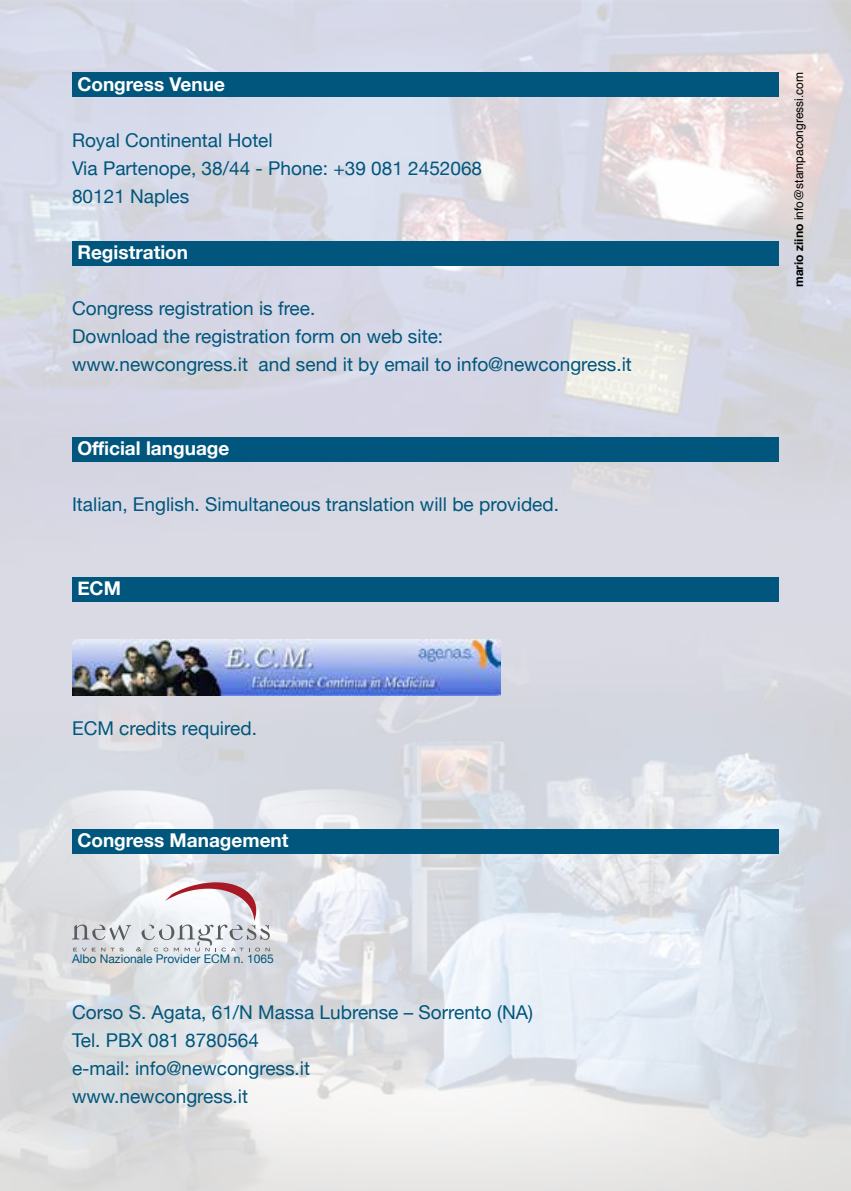
<style>
.page{position:relative;width:851px;height:1191px;background:#fff}
.page>*{position:absolute;margin:0;border:0;box-sizing:border-box;transform-origin:0 0}
.t1{font:19px/28px "Helvetica Neue";color:#00567c}
.t2{font:700 19px "Helvetica Neue";color:#fff}
.t3{font:12px "Helvetica";color:#000}
.t4{font:12px "Helvetica Neue";color:#00567c}
.s1{font-weight:700}
</style>
<div class="page">
<img style="left:0;top:0;width:850px;height:1191px">
<div style="left:72px;top:242px;width:706px;height:24px;background:#00567c"></div>
<div style="left:72px;top:577px;width:707px;height:24px;background:#00567c"></div>
<div style="left:72px;top:72px;width:706px;height:24px;background:#00567c"></div>
<div style="left:72px;top:437px;width:706px;height:24px;background:#00567c"></div>
<div style="left:72px;top:829px;width:706px;height:24px;background:#00567c"></div>
<svg style="left:72px;top:876px;width:198px;height:75px"></svg>
<img style="left:72px;top:639px;width:428px;height:57px">
<p class="t2" style="left:77px;top:69px;width:149px">Congress Venue</p>
<p class="t1" style="left:72px;top:127px;width:411px">Royal Continental Hotel<br>Via Partenope, 38/44 - Phone: +39 081 2452068<br>80121 Naples</p>
<p class="t2" style="left:77px;top:237px;width:112px">Registration</p>
<p class="t1" style="left:72px;top:295px;width:561px">Congress registration is free.<br>Download the registration form on web site:<br>www.newcongress.it and send it by email to info@newcongress.it</p>
<p class="t2" style="left:77px;top:433px;width:154px">Official language</p>
<p class="t1" style="left:72px;top:491px;width:488px">Italian, English. Simultaneous translation will be provided.</p>
<p class="t2" style="left:77px;top:573px;width:45px">ECM</p>
<p class="t1" style="left:72px;top:715px;width:186px">ECM credits required.</p>
<p class="t2" style="left:77px;top:825px;width:213px">Congress Management</p>
<p class="t4" style="left:72px;top:950px;width:203px">Albo Nazionale Provider ECM n. 1065</p>
<p class="t1" style="left:72px;top:999px;width:462px">Corso S. Agata, 61/N Massa Lubrense – Sorrento (NA)<br>Tel. PBX 081 8780564<br>e-mail: info@newcongress.it<br>www.newcongress.it</p>
<p class="t3" style="left:789px;top:287px;width:216px;rotate:-90deg"><span class="s1">mario ziino</span> info@stampacongressi.com</p>
</div>
